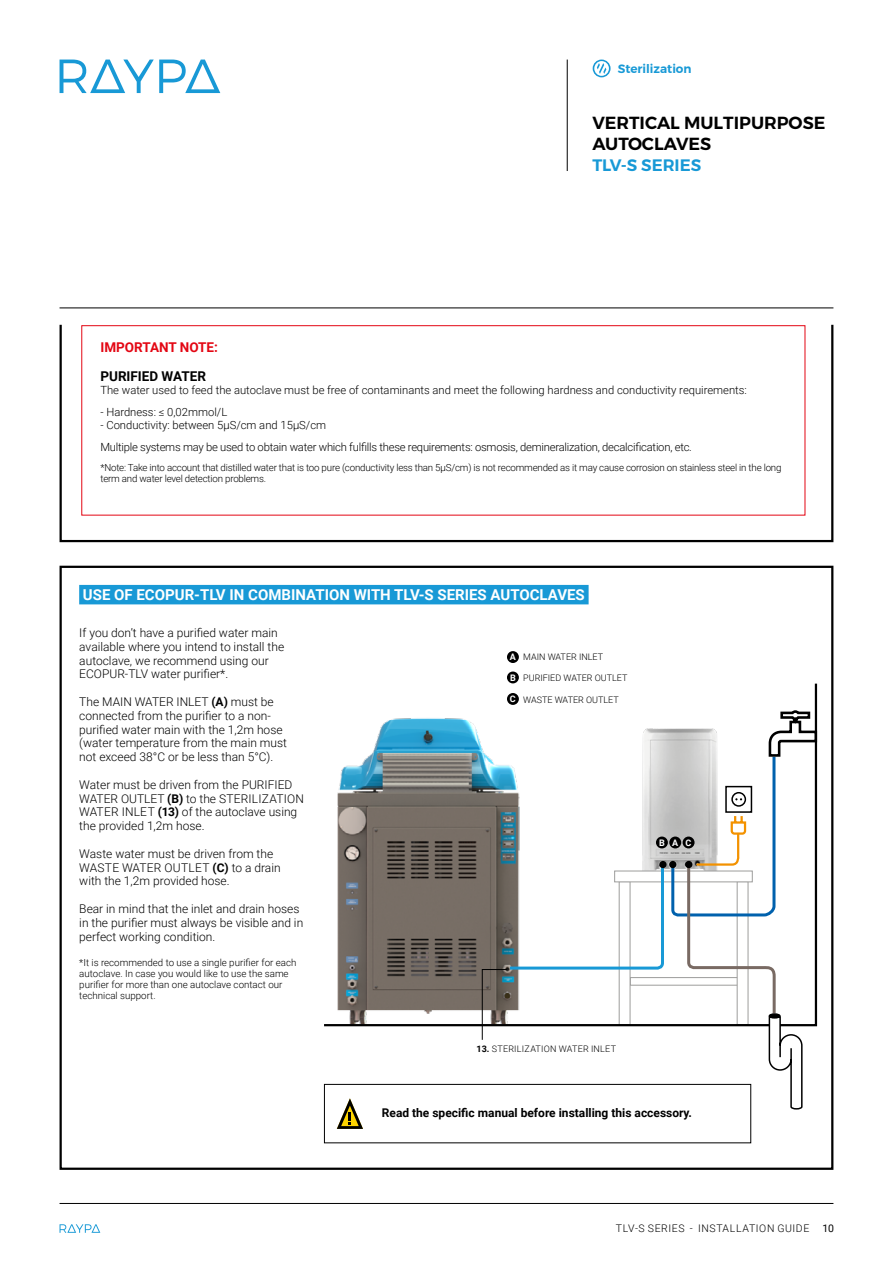
<style>
.page{position:relative;width:893px;height:1263px;background:#fff}
.page>*{position:absolute;margin:0;border:0;box-sizing:border-box;transform-origin:0 0}
.t1{font:600 17.4px/21px "Montserrat";color:#000}
.t2{font:600 16.5px "Montserrat";letter-spacing:-.005em;color:#1899d6}
.t3{font:700 15px "Roboto";color:#fff}
.t4{font:700 13.5px "Roboto";color:#e30613}
.t5{font:700 13.5px "Roboto";color:#000}
.t6{font:300 12px/13.8px "Roboto";color:#000}
.t7{font:700 12px "Roboto";color:#000}
.t8{font:600 12px "Montserrat";color:#1899d6}
.t9{font:300 11.25px/21.9px "Roboto";letter-spacing:-.02em;color:#000}
.t10{font:300 11.25px "Roboto";color:#000}
.t11{font:300 10.5px "Roboto";letter-spacing:.055em;color:#000}
.t12{font:300 9.75px/11.2px "Roboto";letter-spacing:-.02em;color:#000}
.t13{font:300 9.75px/11.2px "Roboto";color:#000}
.t14{font:300 9px "Roboto";color:#000}
.t15{font:300 9px "Roboto";letter-spacing:.03em;color:#000}
.t16{font:700 9px "Roboto";color:#fff}
.s1{font-family:"Helvetica"}
.s2{font-weight:700}
.s3{font-weight:700;color:#fff}
.s4{font-weight:400}
</style>
<div class="page">
<hr style="left:60px;top:308px;width:773px;height:1px;background:#000">
<svg style="left:60px;top:1224px;width:40px;height:9px"></svg>
<hr style="left:60px;top:1203px;width:773px;height:1px;background:#000">
<hr style="left:567px;top:60px;width:1px;height:111px;background:#000">
<svg style="left:60px;top:60px;width:160px;height:33px"></svg>
<svg style="left:593px;top:60px;width:18px;height:17px"></svg>
<div style="left:79px;top:585px;width:510px;height:19px;background:#1899d6"></div>
<svg style="left:324px;top:681px;width:494px;height:346px"></svg>
<svg style="left:337px;top:1098px;width:26px;height:31px"></svg>
<div style="left:324px;top:1084px;width:427px;height:59px;border:1px solid #000"></div>
<svg style="left:481px;top:709px;width:337px;height:401px"></svg>
<svg style="left:59px;top:324px;width:775px;height:219px"></svg>
<div style="left:507px;top:651px;width:12px;height:12px;background:#000;border-radius:50%"></div>
<div style="left:507px;top:671px;width:12px;height:12px;background:#000;border-radius:50%"></div>
<div style="left:507px;top:693px;width:12px;height:12px;background:#000;border-radius:50%"></div>
<div style="left:81px;top:325px;width:724px;height:190px;border:1px solid #e30613"></div>
<p class="t8" style="left:618px;top:59px;width:75px">Sterilization</p>
<h1 class="t1" style="left:592px;top:113px;width:235px">VERTICAL MULTIPURPOSE<br>AUTOCLAVES</h1>
<h2 class="t2" style="left:592px;top:152px;width:110px">TLV-S SERIES</h2>
<p class="t4" style="left:100px;top:338px;width:119px">IMPORTANT NOTE:</p>
<p class="t5" style="left:100px;top:367px;width:107px">PURIFIED WATER</p>
<p class="t10" style="left:100px;top:382px;width:648px">The water used to feed the autoclave must be free of contaminants and meet the following hardness and conductivity requirements:</p>
<p class="t10" style="left:100px;top:404px;width:128px">- Hardness: ≤ 0,02mmol/L</p>
<p class="t9" style="left:100px;top:414px;width:593px">- Conductivity: between 5<span class="s1">µ</span>S/cm and 15<span class="s1">µ</span>S/cm<br>Multiple systems may be used to obtain water which fulfills these requirements: osmosis, demineralization, decalcification, etc.</p>
<p class="t12" style="left:100px;top:462px;width:683px">*Note: Take into account that distilled water that is too pure (conductivity less than 5<span class="s1">µ</span>S/cm) is not recommended as it may cause corrosion on stainless steel in the long term and water level detection problems.</p>
<p class="t3" style="left:83px;top:584px;width:503px">USE OF ECOPUR-TLV IN COMBINATION WITH TLV-S SERIES AUTOCLAVES</p>
<p class="t6" style="left:79px;top:625px;width:206px">If you don’t have a purified water main available where you intend to install the autoclave, we recommend using our ECOPUR-TLV water purifier*.</p>
<p class="t6" style="left:79px;top:694px;width:209px">The MAIN WATER INLET <span class="s2">(A)</span> must be connected from the purifier to a non&shy;purified water main with the 1,2m hose (water temperature from the main must not exceed 38°C or be less than 5°C).</p>
<p class="t6" style="left:79px;top:777px;width:226px">Water must be driven from the PURIFIED WATER OUTLET <span class="s2">(B)</span> to the STERILIZATION WATER INLET <span class="s2">(13)</span> of the autoclave using the provided 1,2m hose.</p>
<p class="t6" style="left:79px;top:846px;width:203px">Waste water must be driven from the<br>WASTE WATER OUTLET <span class="s2">(C)</span> to a drain with the 1,2m provided hose.</p>
<p class="t6" style="left:79px;top:901px;width:225px">Bear in mind that the inlet and drain hoses in the purifier must always be visible and in perfect working condition.</p>
<p class="t13" style="left:79px;top:956px;width:219px">*It is recommended to use a single purifier for each autoclave. In case you would like to use the same purifier for more than one autoclave contact our technical support.</p>
<p class="t14" style="left:510px;top:650px;width:95px"><span class="s3">A</span> MAIN WATER INLET</p>
<p class="t14" style="left:510px;top:672px;width:119px"><span class="s3">B</span> PURIFIED WATER OUTLET</p>
<p class="t14" style="left:510px;top:693px;width:110px"><span class="s3">C</span> WASTE WATER OUTLET</p>
<p class="t15" style="left:477px;top:1043px;width:141px"><span class="s2">13.</span> STERILIZATION WATER INLET</p>
<p class="t16" style="left:659px;top:836px;width:34px">BAC</p>
<p class="t7" style="left:382px;top:1104px;width:312px">Read the specific manual before installing this accessory.</p>
<p class="t11" style="left:616px;top:1221px;width:219px">TLV-S SERIES - INSTALLATION GUIDE <span class="s4">10</span></p>
</div>
